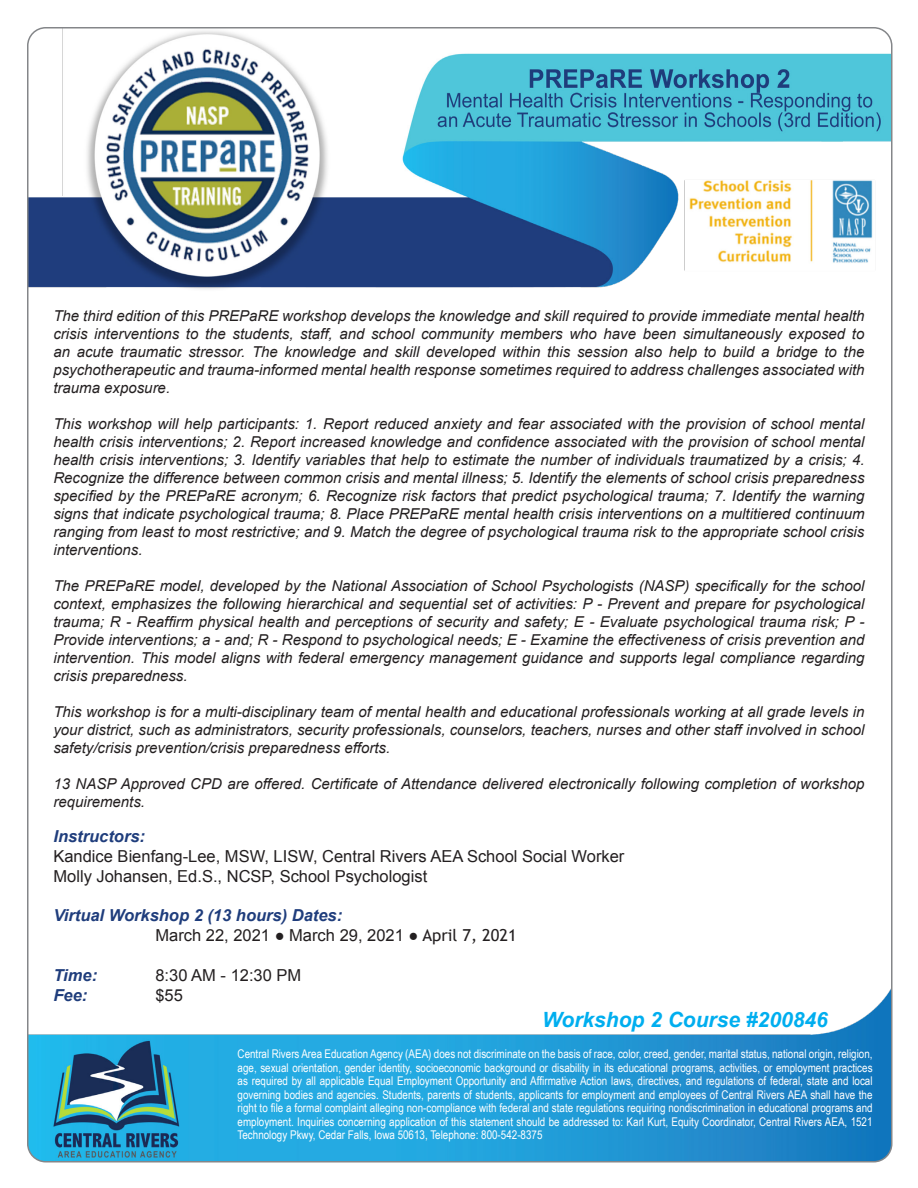
<style>
.page{position:relative;width:918px;height:1188px;background:#fff}
.page>*{position:absolute;margin:0;border:0;box-sizing:border-box;transform-origin:0 0}
.t1{font:italic 700 21px "Arial";color:#00aeef}
.t2{font:16.5px "Arial";color:#231f20}
.t3{font:italic 700 16.5px "Arial";color:#1f3d7c}
.t4{font:italic 15px/18px "Arial";color:#231f20;text-align:justify}
.t5{font:12px/13.5px "Arial Narrow";color:#fff;text-align:justify}
.s1{font-family:"Trebuchet MS"}
</style>
<div class="page">
<img style="left:28px;top:28px;width:864px;height:1134px">
<p class="t4" style="left:53px;top:307px;width:813px">The third edition of this PREPaRE workshop develops the knowledge and skill required to provide immediate mental health crisis interventions to the students, staff, and school community members who have been simultaneously exposed to an acute traumatic stressor. The knowledge and skill developed within this session also help to build a bridge to the psychotherapeutic and trauma-informed mental health response sometimes required to address challenges associated with trauma exposure.</p>
<p class="t4" style="left:53px;top:415px;width:813px">This workshop will help participants: 1. Report reduced anxiety and fear associated with the provision of school mental health crisis interventions; 2. Report increased knowledge and confidence associated with the provision of school mental health crisis interventions; 3. Identify variables that help to estimate the number of individuals traumatized by a crisis; 4.<br>Recognize the difference between common crisis and mental illness; 5. Identify the elements of school crisis preparedness specified by the PREPaRE acronym; 6. Recognize risk factors that predict psychological trauma; 7. Identify the warning signs that indicate psychological trauma; 8. Place PREPaRE mental health crisis interventions on a multitiered continuum ranging from least to most restrictive; and 9. Match the degree of psychological trauma risk to the appropriate school crisis interventions.</p>
<p class="t4" style="left:53px;top:577px;width:813px">The PREPaRE model, developed by the National Association of School Psychologists (NASP) specifically for the school context, emphasizes the following hierarchical and sequential set of activities: P - Prevent and prepare for psychological trauma; R - Reaffirm physical health and perceptions of security and safety; E - Evaluate psychological trauma risk; P - Provide interventions; a - and; R - Respond to psychological needs; E - Examine the effectiveness of crisis prevention and intervention. This model aligns with federal emergency management guidance and supports legal compliance regarding crisis preparedness.</p>
<p class="t4" style="left:53px;top:703px;width:813px">This workshop is for a multi-disciplinary team of mental health and educational professionals working at all grade levels in your district, such as administrators, security professionals, counselors, teachers, nurses and other staff involved in school safety/crisis prevention/crisis preparedness efforts.</p>
<p class="t4" style="left:53px;top:775px;width:813px">13 NASP Approved CPD are offered. Certificate of Attendance delivered electronically following completion of workshop requirements.</p>
<p class="t3" style="left:53px;top:825px;width:93px">Instructors:</p>
<p class="t2" style="left:53px;top:845px;width:573px">Kandice Bienfang-Lee, MSW, LISW, Central Rivers AEA School Social Worker</p>
<p class="t2" style="left:53px;top:865px;width:375px">Molly Johansen, Ed.S., NCSP, School Psychologist</p>
<p class="t3" style="left:53px;top:905px;width:290px">Virtual Workshop 2 (13 hours) Dates:</p>
<p class="t2" style="left:155px;top:925px;width:363px">March 22, 2021 <span class="s1">●</span> March 29, 2021 <span class="s1">● April 7, 2021</span></p>
<p class="t3" style="left:53px;top:964px;width:45px">Time:</p>
<p class="t2" style="left:155px;top:964px;width:147px">8:30 AM - 12:30 PM</p>
<p class="t3" style="left:53px;top:984px;width:35px">Fee:</p>
<p class="t2" style="left:155px;top:984px;width:29px">$55</p>
<p class="t1" style="left:542px;top:1005px;width:287px">Workshop 2 Course #200846</p>
<p class="t5" style="left:238px;top:1047px;width:637px">Central Rivers Area Education Agency (AEA) does not discriminate on the basis of race, color, creed, gender, marital status, national origin, religion, age, sexual orientation, gender identity, socioeconomic background or disability in its educational programs, activities, or employment practices as required by all applicable Equal Employment Opportunity and Affirmative Action laws, directives, and regulations of federal, state and local governing bodies and agencies. Students, parents of students, applicants for employment and employees of Central Rivers AEA shall have the right to file a formal complaint alleging non-compliance with federal and state regulations requiring nondiscrimination in educational programs and employment. Inquiries concerning application of this statement should be addressed to: Karl Kurt, Equity Coordinator, Central Rivers AEA, 1521<br>Technology Pkwy, Cedar Falls, Iowa 50613, Telephone: 800-542-8375</p>
</div>
